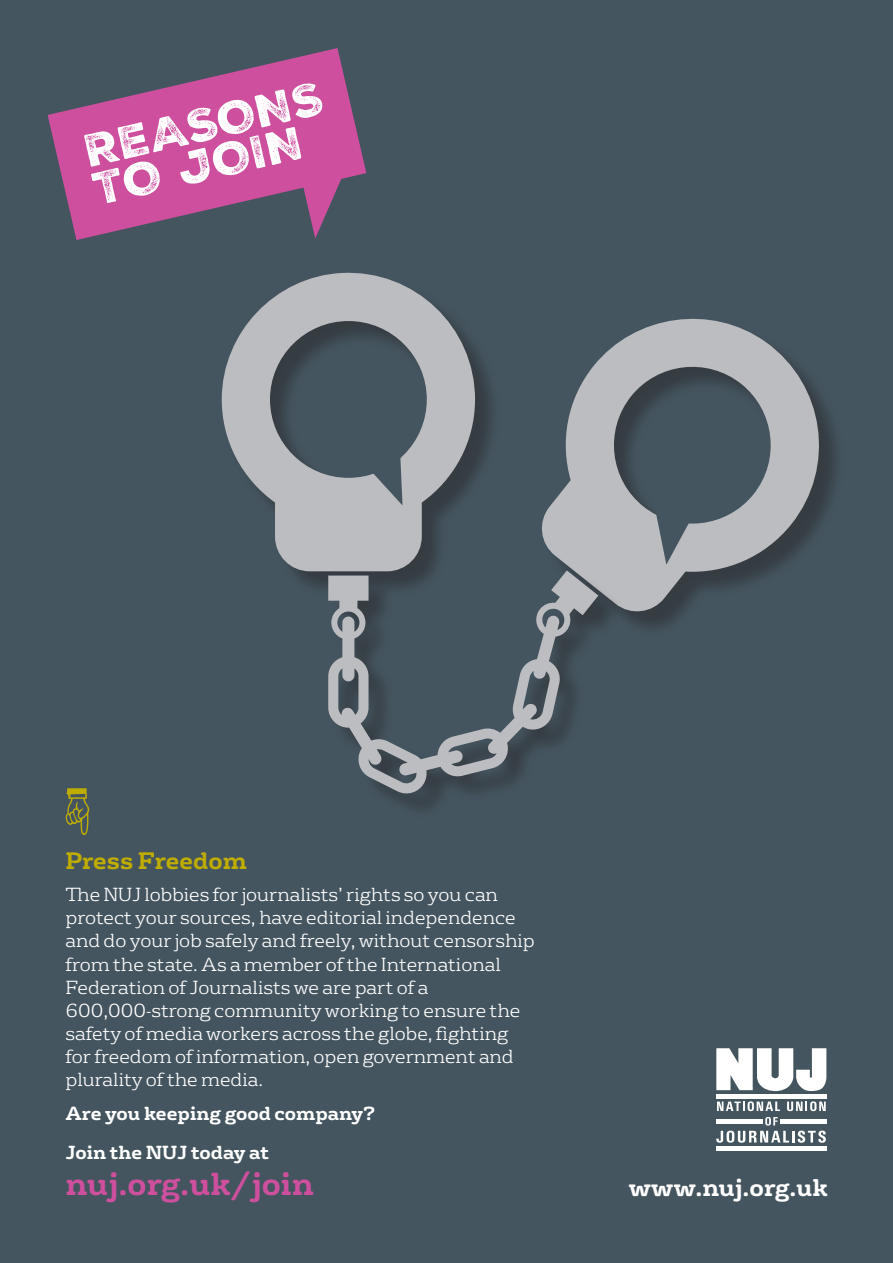
<style>
.page{position:relative;width:893px;height:1263px;background:#45555f}
.page>*{position:absolute;margin:0;border:0;box-sizing:border-box;transform-origin:0 0}
.t1{font:44.55px/39px "Nexa Rust Sans Black 3";color:#fff}
.t2{font:700 30.9px "FS Rufus";color:#cd4f9d}
.t3{font:700 23.55px "FS Rufus";color:#fff}
.t4{font:700 23.1px "FS Rufus";color:#bfad02}
.t5{font:300 18.3px/23.1px "FS Rufus";color:#fff}
.t6{font:700 18.3px/39.5px "FS Rufus";color:#fff}
</style>
<div class="page">
<div style="left:225px;top:276px;width:276px;height:322px;background:#231f20;opacity:.45"></div>
<svg style="left:221px;top:272px;width:254px;height:299px"></svg>
<div style="left:545px;top:322px;width:300px;height:315px;background:#231f20;opacity:.45"></div>
<svg style="left:541px;top:318px;width:295px;height:298px"></svg>
<div style="left:331px;top:575px;width:292px;height:244px;background:#231f20;opacity:.45"></div>
<svg style="left:328px;top:570px;width:270px;height:226px"></svg>
<svg style="left:365px;top:443px;width:38px;height:62px"></svg>
<svg style="left:655px;top:510px;width:41px;height:55px"></svg>
<div style="left:322px;top:498px;width:50px;height:51px;background:#bcbdc0;border-radius:50%"></div>
<div style="left:593px;top:521px;width:51px;height:51px;background:#bcbdc0;border-radius:50%"></div>
<svg style="left:48px;top:48px;width:318px;height:192px;fill:#cd4f9d"></svg>
<svg style="left:303px;top:178px;width:39px;height:61px"></svg>
<svg style="left:716px;top:1048px;width:110px;height:43px"></svg>
<svg style="left:717px;top:1101px;width:63px;height:10px"></svg>
<svg style="left:787px;top:1101px;width:39px;height:10px"></svg>
<svg style="left:716px;top:1117px;width:110px;height:26px"></svg>
<hr style="left:716px;top:1095px;width:110px;height:4px;background:#fff">
<hr style="left:716px;top:1119px;width:47px;height:4px;background:#fff">
<hr style="left:780px;top:1119px;width:47px;height:4px;background:#fff">
<hr style="left:716px;top:1147px;width:110px;height:4px;background:#fff">
<h1 class="t1" style="left:81px;top:133px;width:246px;rotate:-13deg">REASONS<br>TO JOIN</h1>
<p class="t4" style="left:65px;top:841px;width:183px">Press Freedom</p>
<p class="t5" style="left:65px;top:882px;width:471px">The NUJ lobbies for journalists’ rights so you can protect your sources, have editorial independence and do your job safely and freely, without censorship from the state. As a member of the International Federation of Journalists we are part of a 600,000-strong community working to ensure the safety of media workers across the globe, fighting for freedom of information, open government and plurality of the media.</p>
<p class="t6" style="left:65px;top:1092px;width:311px">Are you keeping good company?<br>Join the NUJ today at</p>
<h2 class="t2" style="left:65px;top:1157px;width:250px">nuj.org.uk/join</h2>
<p class="t3" style="left:629px;top:1167px;width:201px">www.nuj.org.uk</p>
</div>
